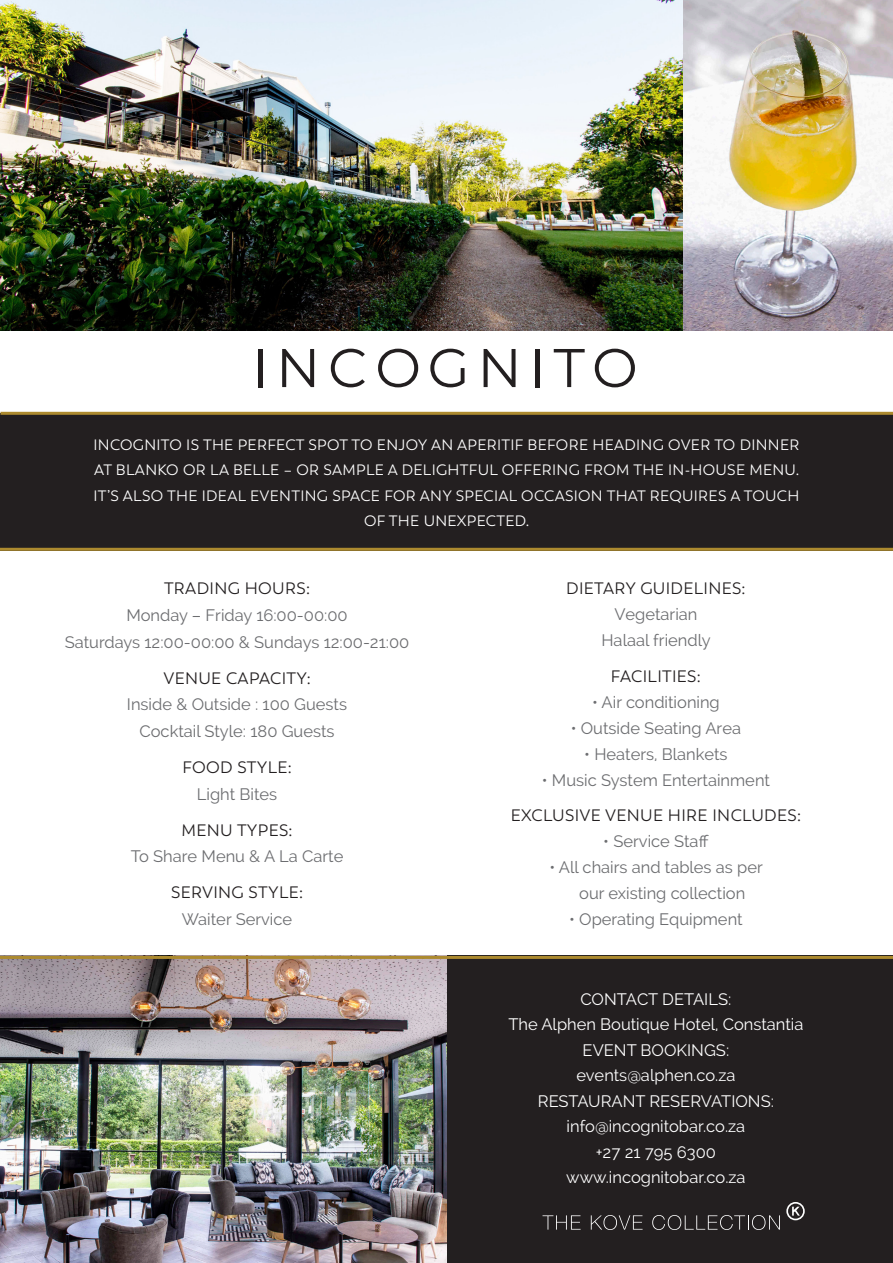
<style>
.page{position:relative;width:893px;height:1263px;background:#fff}
.page>*{position:absolute;margin:0;border:0;box-sizing:border-box;transform-origin:0 0}
.t1{font:16.5px/26.1px "Raleway";color:#6c6d70}
.t2{font:16.5px "Raleway";color:#fff}
.t3{font:16.5px "Trenda";letter-spacing:.02em;color:#231f20}
.t4{font:15px/25.5px "Trenda";letter-spacing:.02em;color:#fff;text-align:center}
</style>
<div class="page">
<div style="left:293px;top:956px;width:600px;height:307px;background:#231f20"></div>
<div style="left:0;top:413px;width:893px;height:138px;background:#231f20"></div>
<img style="left:0;top:959px;width:446px;height:304px">
<img style="left:0;top:0;width:893px;height:331px">
<svg style="left:542px;top:1215px;width:39px;height:14px"></svg>
<svg style="left:591px;top:1215px;width:52px;height:15px"></svg>
<svg style="left:652px;top:1215px;width:128px;height:15px"></svg>
<svg style="left:786px;top:1202px;width:19px;height:18px"></svg>
<hr style="left:258px;top:349px;width:4px;height:38px;background:#231f20">
<svg style="left:282px;top:349px;width:32px;height:38px"></svg>
<svg style="left:331px;top:349px;width:34px;height:38px"></svg>
<svg style="left:430px;top:349px;width:35px;height:38px"></svg>
<svg style="left:484px;top:349px;width:31px;height:38px"></svg>
<hr style="left:536px;top:349px;width:4px;height:38px;background:#231f20">
<svg style="left:554px;top:349px;width:31px;height:38px"></svg>
<svg style="left:595px;top:349px;width:40px;height:38px"></svg>
<svg style="left:378px;top:349px;width:40px;height:38px"></svg>
<hr style="left:1px;top:412px;width:892px;height:3px;background:#ac8a2f">
<hr style="left:0;top:548px;width:893px;height:3px;background:#ac8a2f">
<hr style="left:0;top:956px;width:893px;height:3px;background:#ac8a2f">
<p class="t4" style="left:93px;top:432px;width:707px">INCOGNITO IS THE PERFECT SPOT TO ENJOY AN APERITIF BEFORE HEADING OVER TO DINNER AT BLANKO OR LA BELLE – OR SAMPLE A DELIGHTFUL OFFERING FROM THE IN-HOUSE MENU.<br>IT’S ALSO THE IDEAL EVENTING SPACE FOR ANY SPECIAL OCCASION THAT REQUIRES A TOUCH OF THE UNEXPECTED.</p>
<p class="t3" style="left:164px;top:579px;width:148px">TRADING HOURS:</p>
<p class="t1" style="left:126px;top:602px;width:223px">Monday – Friday 16:00-00:00</p>
<p class="t1" style="left:65px;top:629px;width:346px">Saturdays 12:00-00:00 &amp; Sundays 12:00-21:00</p>
<p class="t3" style="left:163px;top:668px;width:149px">VENUE CAPACITY:</p>
<p class="t1" style="left:127px;top:691px;width:222px">Inside &amp; Outside : 100 Guests</p>
<p class="t1" style="left:139px;top:718px;width:197px">Cocktail Style: 180 Guests</p>
<p class="t3" style="left:182px;top:758px;width:111px">FOOD STYLE:</p>
<p class="t1" style="left:197px;top:781px;width:82px">Light Bites</p>
<p class="t3" style="left:181px;top:820px;width:113px">MENU TYPES:</p>
<p class="t1" style="left:131px;top:843px;width:214px">To Share Menu &amp; A La Carte</p>
<p class="t3" style="left:171px;top:883px;width:134px">SERVING STYLE:</p>
<p class="t1" style="left:182px;top:906px;width:112px">Waiter Service</p>
<p class="t3" style="left:566px;top:579px;width:181px">DIETARY GUIDELINES:</p>
<p class="t1" style="left:614px;top:601px;width:85px">Vegetarian</p>
<p class="t1" style="left:601px;top:627px;width:111px">Halaal friendly</p>
<p class="t3" style="left:611px;top:666px;width:91px">FACILITIES:</p>
<p class="t1" style="left:592px;top:689px;width:129px">• Air conditioning</p>
<p class="t1" style="left:571px;top:715px;width:172px">• Outside Seating Area</p>
<p class="t1" style="left:584px;top:741px;width:145px">• Heaters, Blankets</p>
<p class="t1" style="left:542px;top:767px;width:230px">• Music System Entertainment</p>
<p class="t3" style="left:511px;top:805px;width:292px">EXCLUSIVE VENUE HIRE INCLUDES:</p>
<p class="t1" style="left:603px;top:828px;width:107px">• Service Staff</p>
<p class="t1" style="left:579px;top:854px;width:185px;text-indent:-30px">• All chairs and tables as per our existing collection</p>
<p class="t1" style="left:569px;top:906px;width:175px">• Operating Equipment</p>
<p class="t2" style="left:580px;top:989px;width:153px">CONTACT DETAILS:</p>
<p class="t2" style="left:508px;top:1015px;width:297px">The Alphen Boutique Hotel, Constantia</p>
<p class="t2" style="left:582px;top:1040px;width:148px">EVENT BOOKINGS:</p>
<p class="t2" style="left:576px;top:1066px;width:160px">events@alphen.co.za</p>
<p class="t2" style="left:538px;top:1091px;width:238px">RESTAURANT RESERVATIONS:</p>
<p class="t2" style="left:567px;top:1117px;width:180px">info@incognitobar.co.za</p>
<p class="t2" style="left:596px;top:1142px;width:122px">+27 21 795 6300</p>
<p class="t2" style="left:566px;top:1168px;width:181px">www.incognitobar.co.za</p>
</div>
